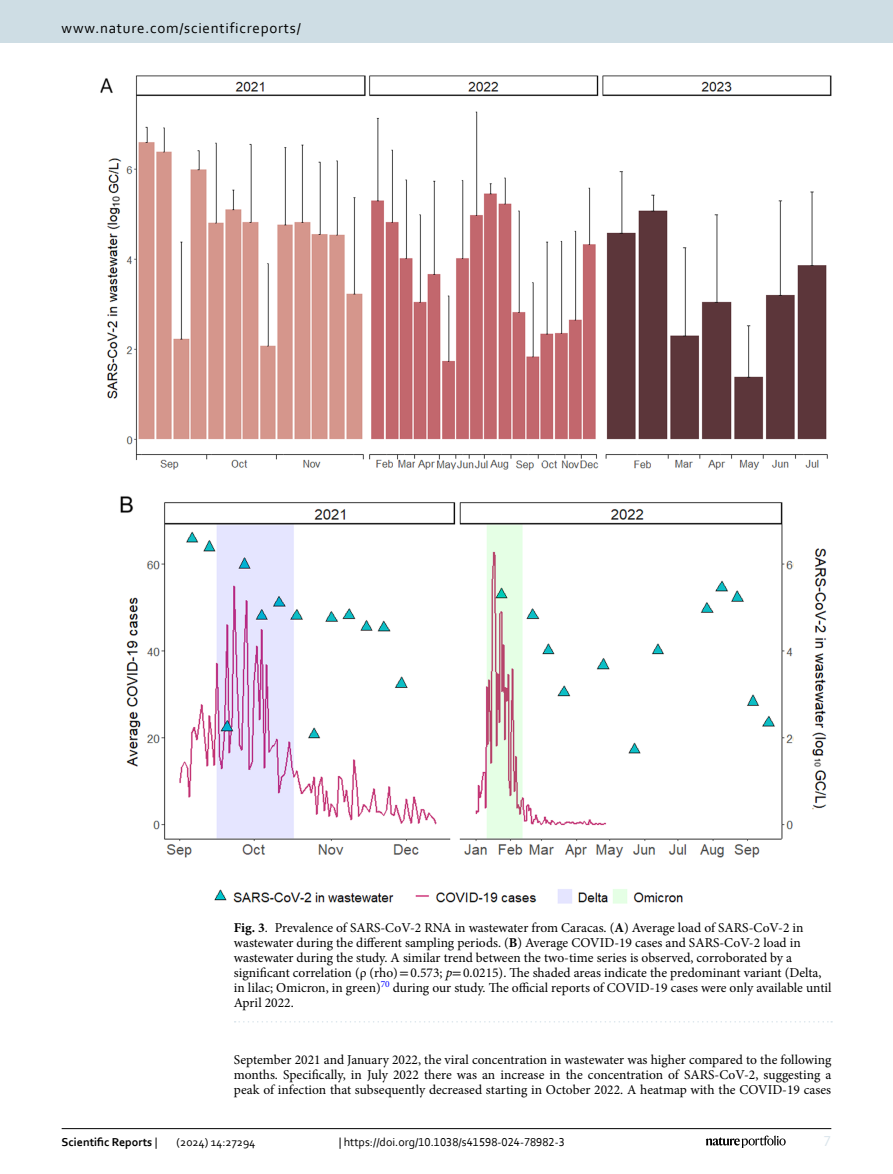
<style>
.page{position:relative;width:893px;height:1174px;background:#fff}
.page>*{position:absolute;margin:0;border:0;box-sizing:border-box;transform-origin:0 0}
.t1{font:15px "Corbel";letter-spacing:.05em;color:#000}
.t2{font:15px "Corbel";color:#d9e4eb}
.Figure_Caption{font:13.5px/15px "Minion Pro";color:#000}
.Body_Text_Indent{font:13.5px/15px "Minion Pro";color:#000;text-align:justify}
.t3{font:12px "Corbel";color:#000}
.t4{font:700 12px "Corbel";color:#000}
.s1{font-weight:700}
.s2{font-family:"STIX"}
.s3{font-style:italic}
.s4{font-weight:400}
</style>
<div class="page">
<img style="left:100px;top:76px;width:731px;height:827px">
<svg style="left:235px;top:1021px;width:597px;height:1px"></svg>
<hr style="left:62px;top:1128px;width:769px;height:1px;background:#000">
<svg style="left:706px;top:1135px;width:80px;height:12px"></svg>
<div style="left:0;top:0;width:893px;height:43px;background:#cedde4"></div>
<p class="t1" style="left:62px;top:18px;width:241px">www.nature.com/scientificreports/</p>
<p class="Figure_Caption" style="left:234px;top:919px;width:599px"><span class="s1">Fig. 3</span>. Prevalence of SARS-CoV-2 RNA in wastewater from Caracas. (<span class="s1">A</span>) Average load of SARS-CoV-2 in wastewater during the different sampling periods. (<span class="s1">B</span>) Average COVID-19 cases and SARS-CoV-2 load in wastewater during the study. A similar trend between the two-time series is observed, corroborated by a significant correlation (ρ (rho)<span class="s2">=</span>0.573; <span class="s3">p</span><span class="s2">=</span>0.0215). The shaded areas indicate the predominant variant (Delta, in lilac; Omicron, in green)<sup>70</sup> during our study. The official reports of COVID-19 cases were only available until April 2022.</p>
<p class="Body_Text_Indent" style="left:234px;top:1052px;width:599px">September 2021 and January 2022, the viral concentration in wastewater was higher compared to the following months. Specifically, in July 2022 there was an increase in the concentration of SARS-CoV-2, suggesting a peak of infection that subsequently decreased starting in October 2022. A heatmap with the COVID-19 cases</p>
<p class="t4" style="left:62px;top:1134px;width:97px">Scientific Reports <span class="s4">|</span></p>
<p class="t3" style="left:177px;top:1134px;width:80px">(2024) 14:27294</p>
<p class="t3" style="left:339px;top:1134px;width:228px">| https://doi.org/10.1038/s41598-024-78982-3</p>
<p class="t2" style="left:824px;top:1132px;width:9px">7</p>
</div>
